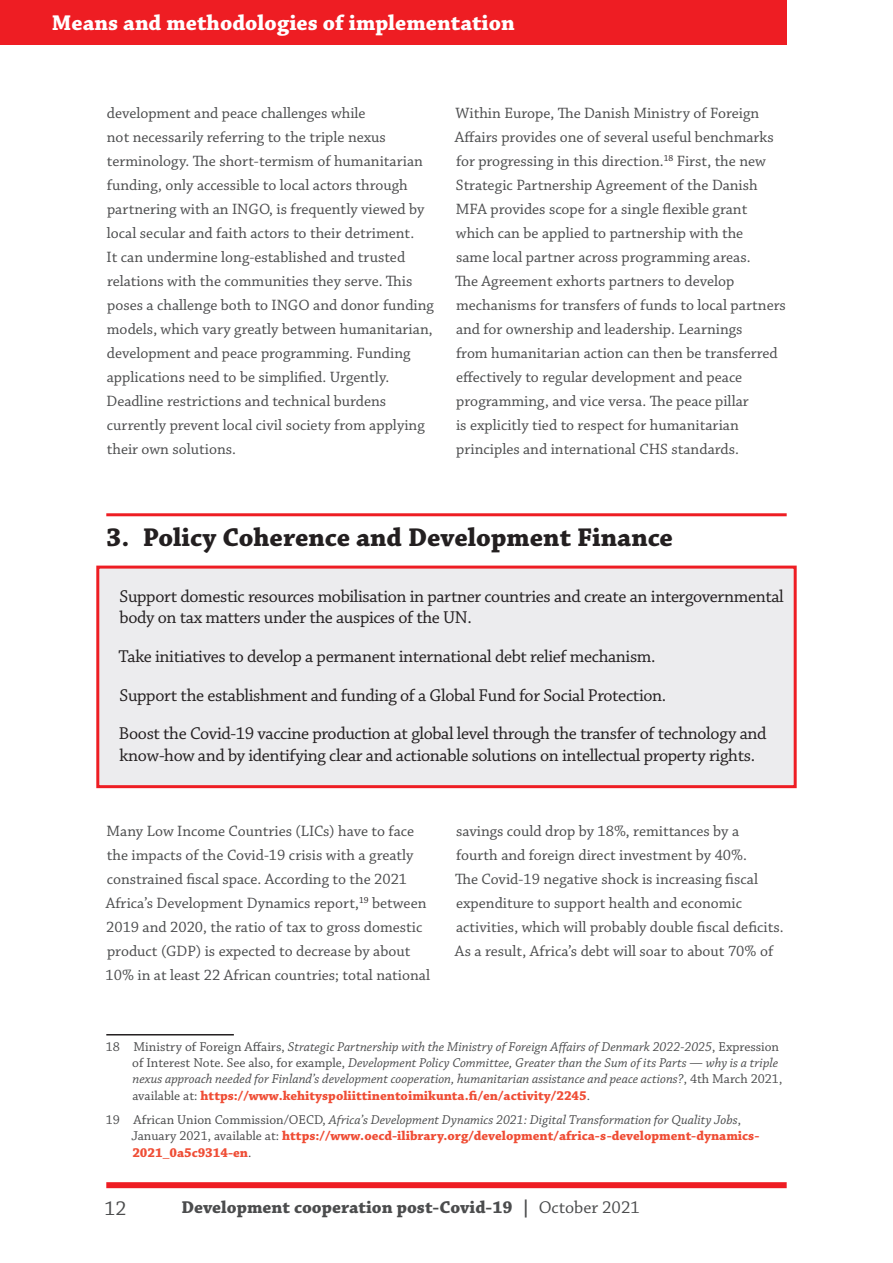
<style>
.page{position:relative;width:893px;height:1263px;background:#fff}
.page>*{position:absolute;margin:0;border:0;box-sizing:border-box;transform-origin:0 0}
.t1{font:700 27px "Chaparral Pro";color:#231f20}
.t2{font:700 22.5px "Chaparral Pro";color:#fff}
.t3{font:21px "Chaparral Pro";color:#4b4c4d}
.Objective{font:18px/21.6px "Chaparral Pro";letter-spacing:-.02em;color:#231f20}
.t4{font:700 18px "Chaparral Pro";color:#4b4c4d}
.t5{font:15.75px/24px "Chaparral Pro";color:#4b4c4d}
.Footnote{font:italic 13.5px/16.2px "Chaparral Pro";color:#4b4c4d}
.Footnote-2{font:700 13.5px/16.2px "Chaparral Pro";color:#ef4d35}
.s1{font-style:normal}
.s2{font-weight:700;font-style:normal;color:#ef4d35}
.s3{font-weight:400;color:#4b4c4d}
.s4{font-weight:400;font-style:italic;color:#4b4c4d}
.s5{font-weight:400}
</style>
<div class="page">
<div style="left:106px;top:1182px;width:681px;height:6px;background:#ee1d23"></div>
<div style="left:0;top:0;width:787px;height:45px;background:#ee1d23"></div>
<hr style="left:106px;top:1034px;width:128px;height:1px;background:#231f20">
<hr style="left:106px;top:513px;width:681px;height:3px;background:#ee1d23">
<div style="left:96px;top:566px;width:701px;height:222px;background:#ececee;border:3px solid #ee1d23"></div>
<h2 class="t2" style="left:52px;top:10px;width:464px">Means and methodologies of implementation</h2>
<p class="t5" style="left:107px;top:102px;width:329px">development and peace challenges while<br>not necessarily referring to the triple nexus terminology. The short-termism of humanitarian funding, only accessible to local actors through partnering with an INGO, is frequently viewed by local secular and faith actors to their detriment.<br>It can undermine long-established and trusted relations with the communities they serve. This poses a challenge both to INGO and donor funding models, which vary greatly between humanitarian, development and peace programming. Funding applications need to be simplified. Urgently.<br>Deadline restrictions and technical burdens currently prevent local civil society from applying their own solutions.</p>
<p class="t5" style="left:455px;top:102px;width:332px">Within Europe, The Danish Ministry of Foreign Affairs provides one of several useful benchmarks for progressing in this direction.<sup>18</sup> First, the new Strategic Partnership Agreement of the Danish MFA provides scope for a single flexible grant which can be applied to partnership with the<br>same local partner across programming areas.<br>The Agreement exhorts partners to develop mechanisms for transfers of funds to local partners and for ownership and leadership. Learnings<br>from humanitarian action can then be transferred effectively to regular development and peace programming, and vice versa. The peace pillar<br>is explicitly tied to respect for humanitarian principles and international CHS standards.</p>
<p class="t1" style="left:106px;top:522px;width:568px">3. Policy Coherence and Development Finance</p>
<p class="Objective" style="left:120px;top:586px;width:666px">Support domestic resources mobilisation in partner countries and create an intergovernmental body on tax matters under the auspices of the UN.</p>
<p class="Objective" style="left:119px;top:646px;width:538px">Take initiatives to develop a permanent international debt relief mechanism.</p>
<p class="Objective" style="left:120px;top:685px;width:548px">Support the establishment and funding of a Global Fund for Social Protection.</p>
<p class="Objective" style="left:119px;top:723px;width:649px">Boost the Covid-19 vaccine production at global level through the transfer of technology and know-how and by identifying clear and actionable solutions on intellectual property rights.</p>
<p class="t5" style="left:106px;top:819px;width:326px">Many Low Income Countries (LICs) have to face the impacts of the Covid-19 crisis with a greatly constrained fiscal space. According to the 2021<br>Africa’s Development Dynamics report,<sup>19</sup> between 2019 and 2020, the ratio of tax to gross domestic product (GDP) is expected to decrease by about 10% in at least 22 African countries; total national</p>
<p class="t5" style="left:455px;top:819px;width:330px">savings could drop by 18%, remittances by a<br>fourth and foreign direct investment by 40%.<br>The Covid-19 negative shock is increasing fiscal expenditure to support health and economic activities, which will probably double fiscal deficits.<br>As a result, Africa’s debt will soar to about 70% of</p>
<p class="Footnote" style="left:132px;top:1039px;width:652px;text-indent:-26px"><span class="s1">18 Ministry of Foreign Affairs,</span> Strategic Partnership with the Ministry of Foreign Affairs of Denmark 2022-2025<span class="s1">, Expression of Interest Note. See also, for example,</span> Development Policy Committee, Greater than the Sum of its Parts — why is a triple nexus approach needed for Finland’s development cooperation, humanitarian assistance and peace actions?<span class="s1">, 4th March 2021, available at:</span> <span class="s2">https://www.kehityspoliittinentoimikunta.fi/en/activity/2245</span><span class="s1">.</span></p>
<p class="Footnote-2" style="left:131px;top:1112px;width:630px;text-indent:-25px"><span class="s3">19 African Union Commission/OECD,</span> <span class="s4">Africa’s Development Dynamics 2021: Digital Transformation for Quality Jobs</span><span class="s3">,<br>January 2021, available at:</span> https://www.oecd-ilibrary.org/development/africa-s-development-dynamics-<br>2021_0a5c9314-en<span class="s3">.</span></p>
<h3 class="t3" style="left:105px;top:1196px;width:24px">12</h3>
<p class="t4" style="left:181px;top:1197px;width:460px">Development cooperation post-Covid-19 | <span class="s5">October 2021</span></p>
</div>
